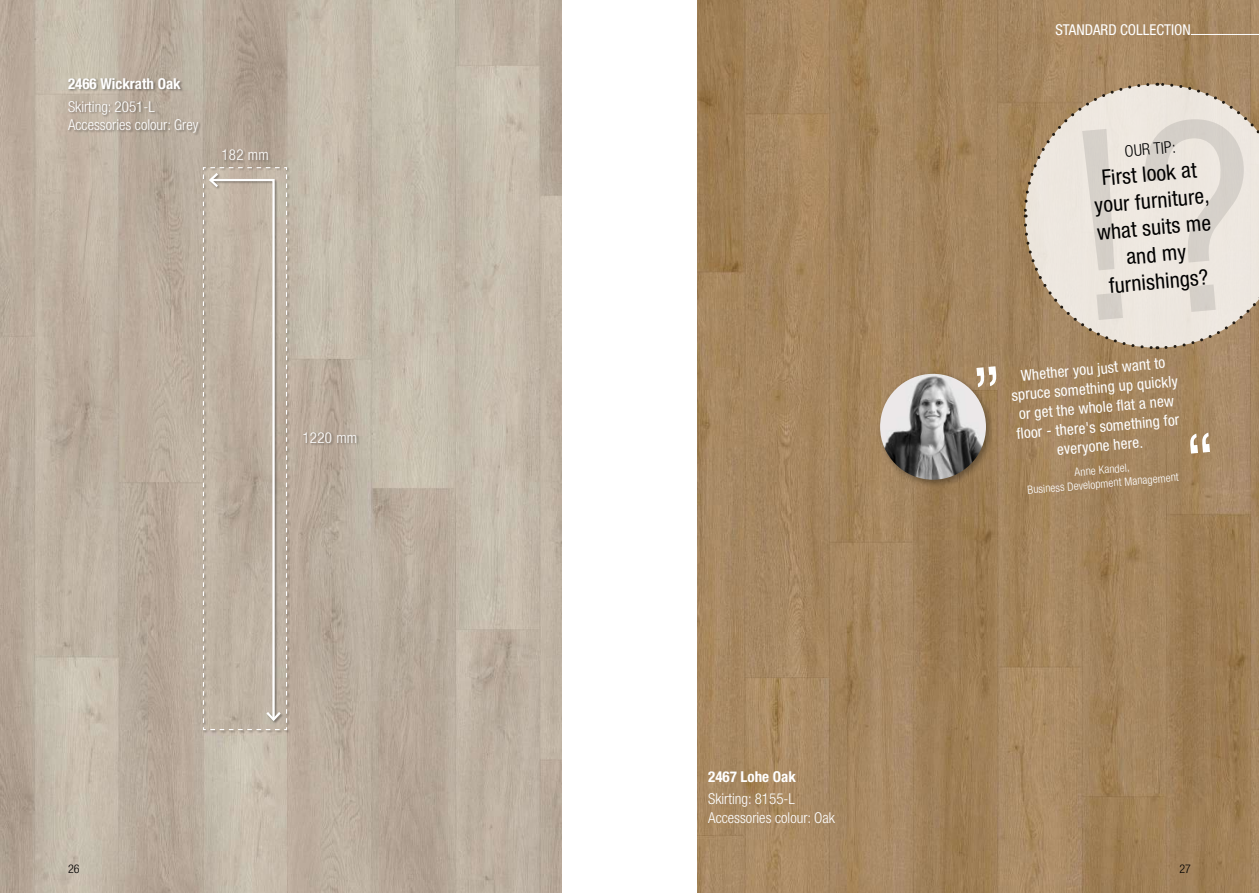
<style>
.page{position:relative;width:1259px;height:893px;background:#fff}
.page>*{position:absolute;margin:0;border:0;box-sizing:border-box;transform-origin:0 0}
.t1{font:condensed 21.45px/27px "Helvetica Neue LT Std";color:#000;text-align:center}
.t2{font:300 condensed 16.05px "Helvetica Neue LT Std";color:#000}
.t3{font:condensed 15.3px/19.4px "Helvetica Neue LT Std";color:#fff;text-align:center}
.t4{font:300 condensed 15px/18px "Helvetica Neue LT Std";color:#fff}
.t5{font:700 condensed 15px "Helvetica Neue LT Std";color:#fff}
.t6{font:condensed 15px "Helvetica Neue LT Std";color:#fff}
.t7{font:300 condensed 12px "Helvetica Neue LT Std";color:#000}
.t8{font:300 condensed 11.55px "Helvetica Neue LT Std";color:#fff}
</style>
<div class="page">
<img style="left:0;top:0;width:561px;height:893px">
<img style="left:697px;top:0;width:562px;height:893px">
<div style="left:68px;top:78px;width:133px;height:59px;background:#000;opacity:.35"></div>
<div style="left:203px;top:167px;width:87px;height:566px;background:#000;opacity:.35"></div>
<svg style="left:202px;top:167px;width:86px;height:564px"></svg>
<svg style="left:203px;top:167px;width:84px;height:563px;background:#bfb3a4"></svg>
<div style="left:303px;top:431px;width:57px;height:15px;background:#000;opacity:.35"></div>
<div style="left:222px;top:149px;width:49px;height:15px;background:#000;opacity:.35"></div>
<hr style="left:1191px;top:34px;width:68px;height:1px;background:#fff">
<div style="left:876px;top:369px;width:119px;height:120px;background:#000;opacity:.35"></div>
<img style="left:880px;top:374px;width:106px;height:106px;border-radius:53px">
<svg style="left:1022px;top:81px;width:237px;height:270px;background:#ddd1c4"></svg>
<svg style="left:976px;top:366px;width:21px;height:21px"></svg>
<svg style="left:1189px;top:433px;width:21px;height:21px"></svg>
<p class="t5" style="left:68px;top:75px;width:114px">2466 Wickrath Oak</p>
<p class="t4" style="left:68px;top:97px;width:132px">Skirting: 2051-L<br>Accessories colour: Grey</p>
<p class="t4" style="left:221px;top:146px;width:49px">182 mm</p>
<p class="t4" style="left:302px;top:428px;width:56px">1220 mm</p>
<p class="t5" style="left:708px;top:768px;width:89px">2467 Lohe Oak</p>
<p class="t4" style="left:708px;top:789px;width:128px;line-height:18.5px">Skirting: 8155-L<br>Accessories colour: Oak</p>
<p class="t6" style="left:1055px;top:21px;width:137px">STANDARD COLLECTION</p>
<p class="t2" style="left:1124px;top:142px;width:53px;rotate:-5deg">OUR TIP:</p>
<h1 class="t1" style="left:1091px;top:165px;width:117px;rotate:-5deg">First look at your furniture, what suits me and my furnishings?</h1>
<p class="t3" style="left:1009px;top:366px;width:168px;rotate:-5deg">Whether you just want to spruce something up quickly or get the whole fl at a new<br>fl oor - there's something for everyone here.</p>
<p class="t8" style="left:1027px;top:483px;width:153px;rotate:-5deg">Business Development Management</p>
<p class="t8" style="left:1074px;top:465px;width:57px;rotate:-5deg">Anne Kandel,</p>
<p class="t7" style="left:68px;top:861px;width:13px">26</p>
<p class="t7" style="left:1179px;top:861px;width:13px">27</p>
</div>
